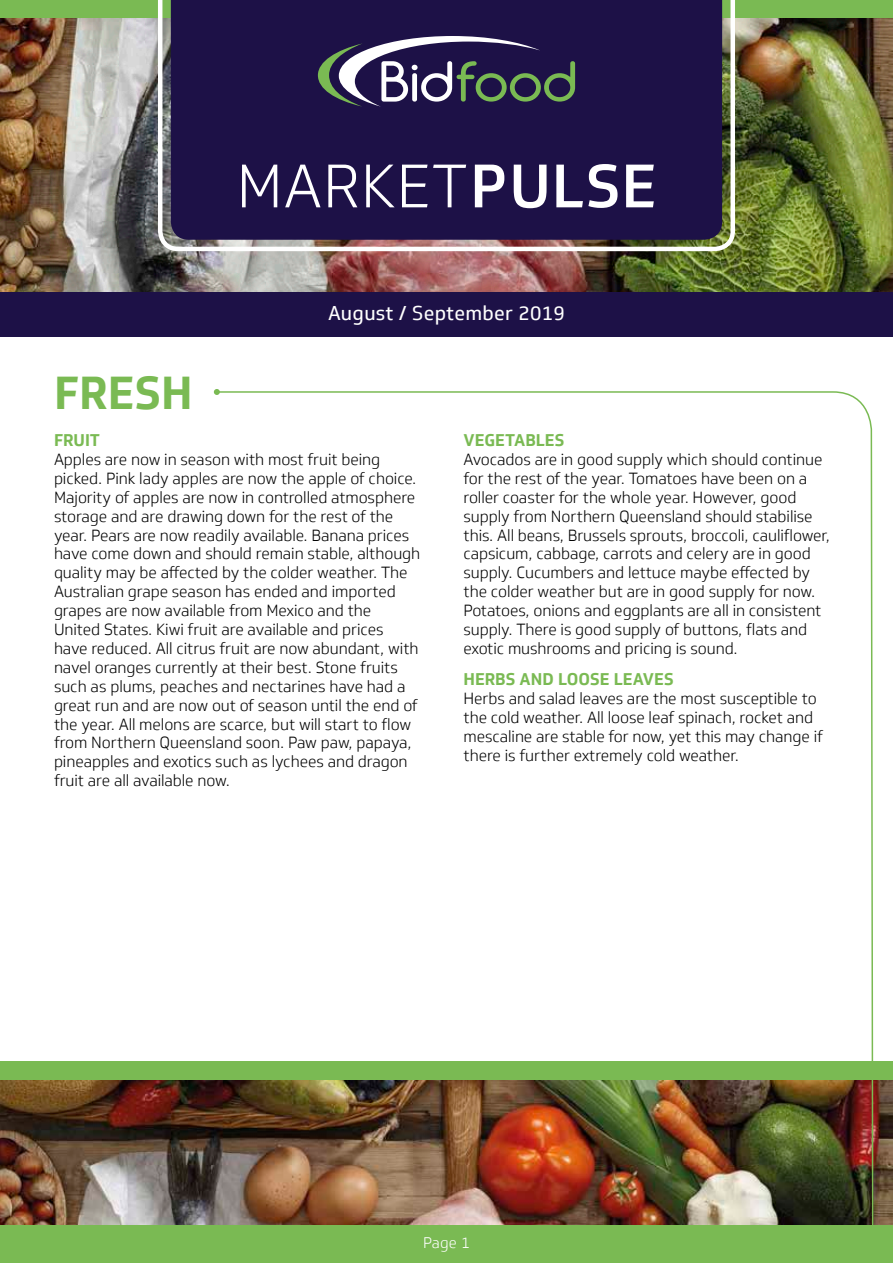
<style>
.page{position:relative;width:893px;height:1263px;background:#fff}
.page>*{position:absolute;margin:0;border:0;box-sizing:border-box;transform-origin:0 0}
.t1{font:300 60px "Soleto";letter-spacing:.015em;color:#fff}
.t2{font:700 45px "Soleto";color:#7aba53}
.t3{font:19.5px "Soleto";letter-spacing:.015em;color:#fff}
.t4{font:700 16.5px "Soleto";color:#7aba53}
.t5{font:300 15.75px/18.9px "Soleto";letter-spacing:-.005em;color:#000}
.t6{font:300 15px "Soleto";color:#fff}
.s1{font-weight:500}
</style>
<div class="page">
<img style="left:0;top:17px;width:893px;height:275px">
<div style="left:0;top:1225px;width:893px;height:38px;background:#7aba53"></div>
<img style="left:0;top:1080px;width:893px;height:145px">
<div style="left:0;top:0;width:893px;height:17px;background:#7aba53"></div>
<div style="left:0;top:292px;width:893px;height:45px;background:#1d1147"></div>
<svg style="left:156px;top:0;width:581px;height:253px;background:#302652"></svg>
<div style="left:0;top:1062px;width:893px;height:18px;background:#7aba53"></div>
<img style="left:215px;top:391px;width:659px;height:834px">
<svg style="left:214px;top:389px;width:6px;height:6px"></svg>
<h1 class="t1" style="left:236px;top:151px;width:421px">MARKET<span class="s1">PULSE</span></h1>
<p class="t3" style="left:328px;top:302px;width:238px">August / September 2019</p>
<h2 class="t2" style="left:54px;top:364px;width:140px">FRESH</h2>
<p class="t4" style="left:54px;top:430px;width:48px">FRUIT</p>
<p class="t5" style="left:54px;top:450px;width:368px">Apples are now in season with most fruit being picked. Pink lady apples are now the apple of choice.<br>Majority of apples are now in controlled atmosphere storage and are drawing down for the rest of the year. Pears are now readily available. Banana prices have come down and should remain stable, although quality may be affected by the colder weather. The Australian grape season has ended and imported grapes are now available from Mexico and the United States. Kiwi fruit are available and prices have reduced. All citrus fruit are now abundant, with navel oranges currently at their best. Stone fruits such as plums, peaches and nectarines have had a great run and are now out of season until the end of the year. All melons are scarce, but will start to flow from Northern Queensland soon. Paw paw, papaya, pineapples and exotics such as lychees and dragon fruit are all available now.</p>
<p class="t4" style="left:463px;top:430px;width:102px">VEGETABLES</p>
<p class="t5" style="left:463px;top:450px;width:368px">Avocados are in good supply which should continue for the rest of the year. Tomatoes have been on a roller coaster for the whole year. However, good supply from Northern Queensland should stabilise this. All beans, Brussels sprouts, broccoli, cauliflower, capsicum, cabbage, carrots and celery are in good supply. Cucumbers and lettuce maybe effected by the colder weather but are in good supply for now.<br>Potatoes, onions and eggplants are all in consistent supply. There is good supply of buttons, flats and exotic mushrooms and pricing is sound.</p>
<p class="t4" style="left:463px;top:669px;width:212px">HERBS AND LOOSE LEAVES</p>
<p class="t5" style="left:463px;top:689px;width:361px">Herbs and salad leaves are the most susceptible to the cold weather. All loose leaf spinach, rocket and mescaline are stable for now, yet this may change if there is further extremely cold weather.</p>
<p class="t6" style="left:423px;top:1234px;width:48px">Page 1</p>
</div>
